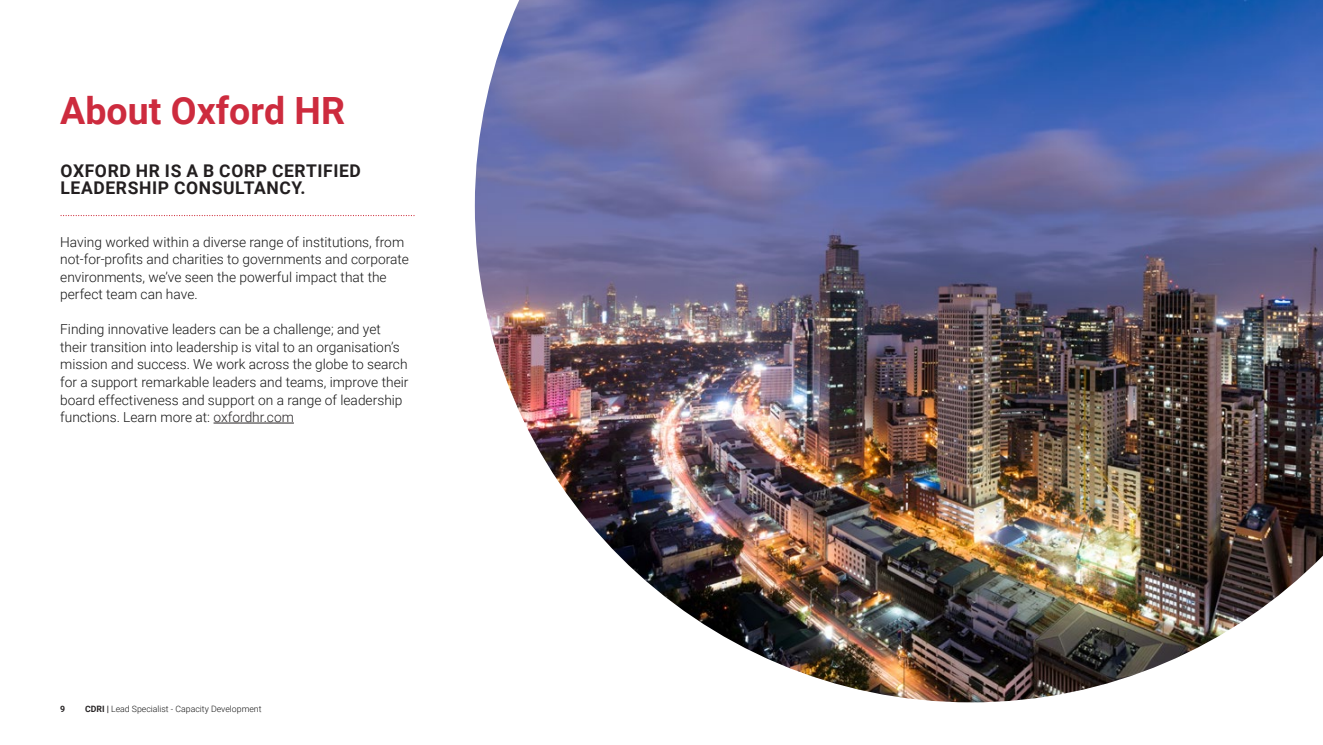
<style>
.page{position:relative;width:1323px;height:745px;background:#fff}
.page>*{position:absolute;margin:0;border:0;box-sizing:border-box;transform-origin:0 0}
.t1{font:700 37.5px "Roboto";color:#cd2b3e}
.t2{font:700 17.5px/17.5px "Roboto";letter-spacing:.035em;color:#231f20}
.t3{font:300 13.75px/17.5px "Roboto";color:#171717}
.t4{font:300 8.75px "Roboto";color:#171717}
.t5{font:700 8.75px "Roboto";color:#282526}
.s1{color:#282526}
.s2{font-weight:700;color:#282526}
</style>
<div class="page">
<hr style="left:214px;top:422px;width:80px;height:1px;background:#282526">
<svg style="left:61px;top:215px;width:354px;height:1px"></svg>
<img style="left:475px;top:0;width:848px;height:702px">
<h2 class="t1" style="left:60px;top:84px;width:286px">About Oxford HR</h2>
<h3 class="t2" style="left:61px;top:161px;width:302px">OXFORD HR IS A B CORP CERTIFIED<br>LEADERSHIP CONSULTANCY.</h3>
<p class="t3" style="left:60px;top:232px;width:350px">Having worked within a diverse range of institutions, from not-for-profits and charities to governments and corporate environments, we’ve seen the powerful impact that the perfect team can have.</p>
<p class="t3" style="left:60px;top:320px;width:350px">Finding innovative leaders can be a challenge; and yet their transition into leadership is vital to an organisation’s mission and success. We work across the globe to search for a support remarkable leaders and teams, improve their board effectiveness and support on a range of leadership functions. Learn more at: <span class="s1">oxfordhr.com</span></p>
<p class="t5" style="left:60px;top:701px;width:7px">9</p>
<p class="t4" style="left:85px;top:701px;width:178px"><span class="s2">CDRI |</span> Lead Specialist - Capacity Development</p>
</div>
